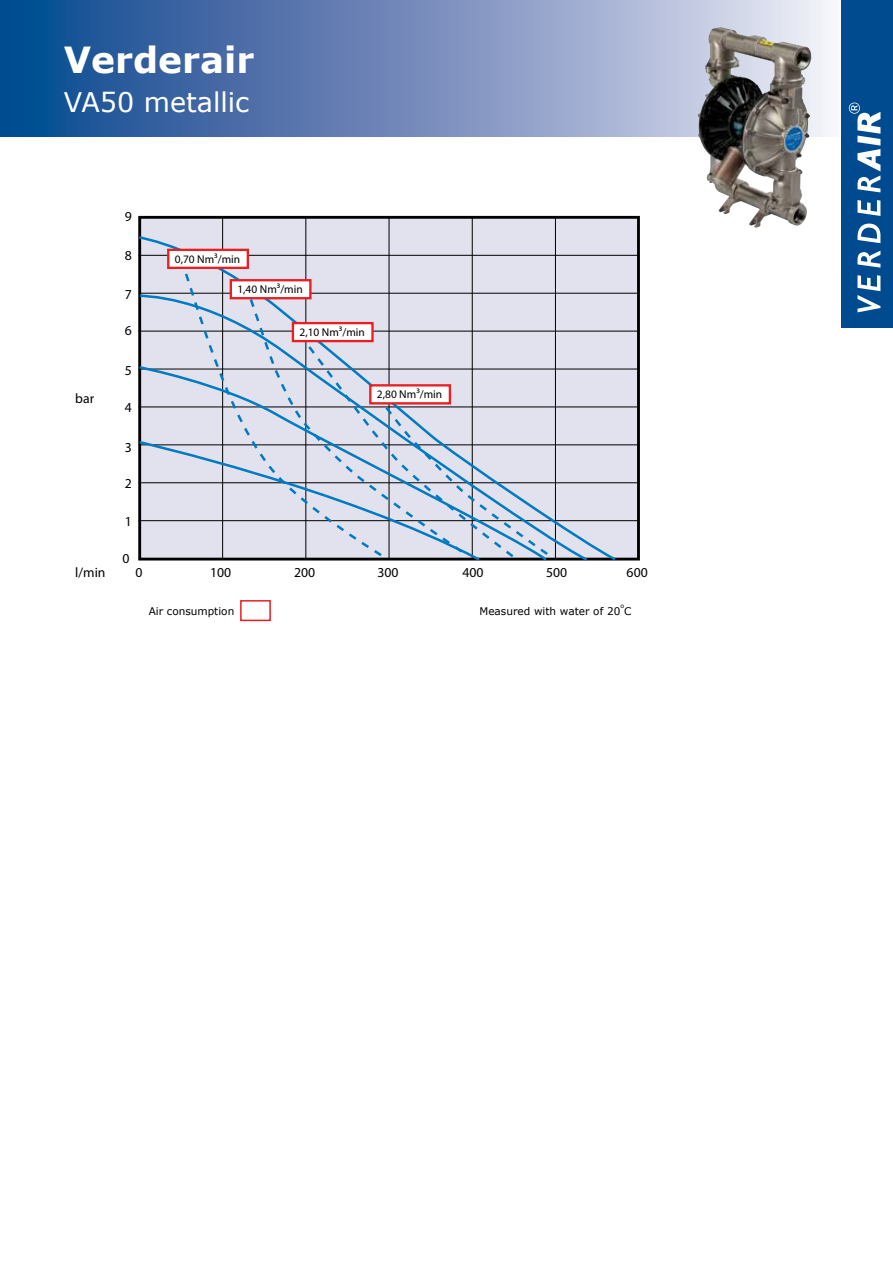
<style>
.page{position:relative;width:893px;height:1263px;background:#fff}
.page>*{position:absolute;margin:0;border:0;box-sizing:border-box;transform-origin:0 0}
.t1{font:700 36px "Verdana";color:#fff}
.t2{font:27px "Verdana";color:#fff}
.t3{font:13.8px "Myriad Pro";color:#000}
.t4{font:11.4px "Myriad Pro";color:#000}
.t5{font:10.5px "Verdana";color:#000}
.t6{font:6.15px "Verdana";color:#000}
</style>
<div class="page">
<svg style="left:0;top:0;width:842px;height:136px;background:#6d8ab9"></svg>
<div style="left:842px;top:0;width:51px;height:327px;background:#004a8f"></div>
<svg style="left:857px;top:275px;width:23px;height:37px"></svg>
<svg style="left:857px;top:251px;width:23px;height:17px"></svg>
<svg style="left:857px;top:224px;width:23px;height:19px"></svg>
<svg style="left:857px;top:200px;width:23px;height:16px"></svg>
<svg style="left:849px;top:103px;width:31px;height:89px"></svg>
<img style="left:698px;top:27px;width:111px;height:201px">
<div style="left:139px;top:217px;width:499px;height:342px;background:#e1e2ed"></div>
<hr style="left:139px;top:293px;width:500px;height:1px;background:#000">
<hr style="left:139px;top:331px;width:500px;height:1px;background:#000">
<hr style="left:139px;top:255px;width:500px;height:1px;background:#000">
<hr style="left:139px;top:217px;width:500px;height:1px;background:#000">
<hr style="left:139px;top:369px;width:500px;height:1px;background:#000">
<hr style="left:139px;top:407px;width:500px;height:1px;background:#000">
<hr style="left:139px;top:445px;width:500px;height:1px;background:#000">
<hr style="left:139px;top:482px;width:500px;height:1px;background:#000">
<hr style="left:139px;top:520px;width:500px;height:1px;background:#000">
<hr style="left:139px;top:558px;width:500px;height:1px;background:#000">
<hr style="left:139px;top:217px;width:1px;height:342px;background:#000">
<hr style="left:222px;top:217px;width:1px;height:342px;background:#000">
<hr style="left:306px;top:217px;width:1px;height:342px;background:#000">
<hr style="left:389px;top:217px;width:1px;height:342px;background:#000">
<hr style="left:472px;top:217px;width:1px;height:342px;background:#000">
<hr style="left:555px;top:217px;width:1px;height:342px;background:#000">
<hr style="left:638px;top:255px;width:1px;height:304px;background:#000">
<svg style="left:138px;top:235px;width:480px;height:326px"></svg>
<div style="left:231px;top:280px;width:79px;height:18px;background:#fff"></div>
<div style="left:230px;top:279px;width:82px;height:20px;border:2px solid #ed1d24"></div>
<div style="left:293px;top:323px;width:79px;height:18px;background:#fff"></div>
<div style="left:292px;top:322px;width:82px;height:20px;border:2px solid #ed1d24"></div>
<div style="left:370px;top:385px;width:80px;height:18px;background:#fff"></div>
<div style="left:369px;top:384px;width:82px;height:20px;border:2px solid #ed1d24"></div>
<div style="left:168px;top:250px;width:80px;height:18px;background:#fff"></div>
<div style="left:167px;top:249px;width:82px;height:20px;border:2px solid #ed1d24"></div>
<div style="left:240px;top:600px;width:31px;height:21px;background:#fff;border:2px solid #ed1d24"></div>
<h1 class="t1" style="left:64px;top:34px;width:192px">Verderair</h1>
<h2 class="t2" style="left:64px;top:84px;width:187px">VA50 metallic</h2>
<p class="t3" style="left:125px;top:208px;width:9px">9</p>
<p class="t3" style="left:125px;top:247px;width:9px">8</p>
<p class="t3" style="left:125px;top:286px;width:9px">7</p>
<p class="t3" style="left:125px;top:322px;width:9px">6</p>
<p class="t3" style="left:75px;top:389px;width:20px">bar</p>
<p class="t3" style="left:125px;top:361px;width:9px">5</p>
<p class="t3" style="left:125px;top:399px;width:9px">4</p>
<p class="t3" style="left:125px;top:439px;width:9px">3</p>
<p class="t3" style="left:125px;top:475px;width:9px">2</p>
<p class="t3" style="left:125px;top:513px;width:9px">1</p>
<p class="t3" style="left:123px;top:550px;width:9px">0</p>
<p class="t3" style="left:75px;top:564px;width:32px">l/min</p>
<p class="t3" style="left:136px;top:564px;width:9px">0</p>
<p class="t4" style="left:175px;top:252px;width:67px">0,70 Nm³/min</p>
<p class="t4" style="left:237px;top:282px;width:67px">1,40 Nm³/min</p>
<p class="t4" style="left:300px;top:325px;width:67px">2,10 Nm³/min</p>
<p class="t4" style="left:377px;top:388px;width:67px">2,80 Nm³/min</p>
<p class="t3" style="left:210px;top:564px;width:23px">100</p>
<p class="t3" style="left:294px;top:564px;width:23px">200</p>
<p class="t3" style="left:377px;top:564px;width:23px">300</p>
<p class="t3" style="left:462px;top:564px;width:23px">400</p>
<p class="t3" style="left:546px;top:564px;width:23px">500</p>
<p class="t3" style="left:627px;top:564px;width:23px">600</p>
<p class="t6" style="left:620px;top:602px;width:5px">o</p>
<p class="t5" style="left:149px;top:604px;width:87px">Air consumption</p>
<p class="t5" style="left:479px;top:604px;width:153px">Measured with water of 20 C</p>
</div>
